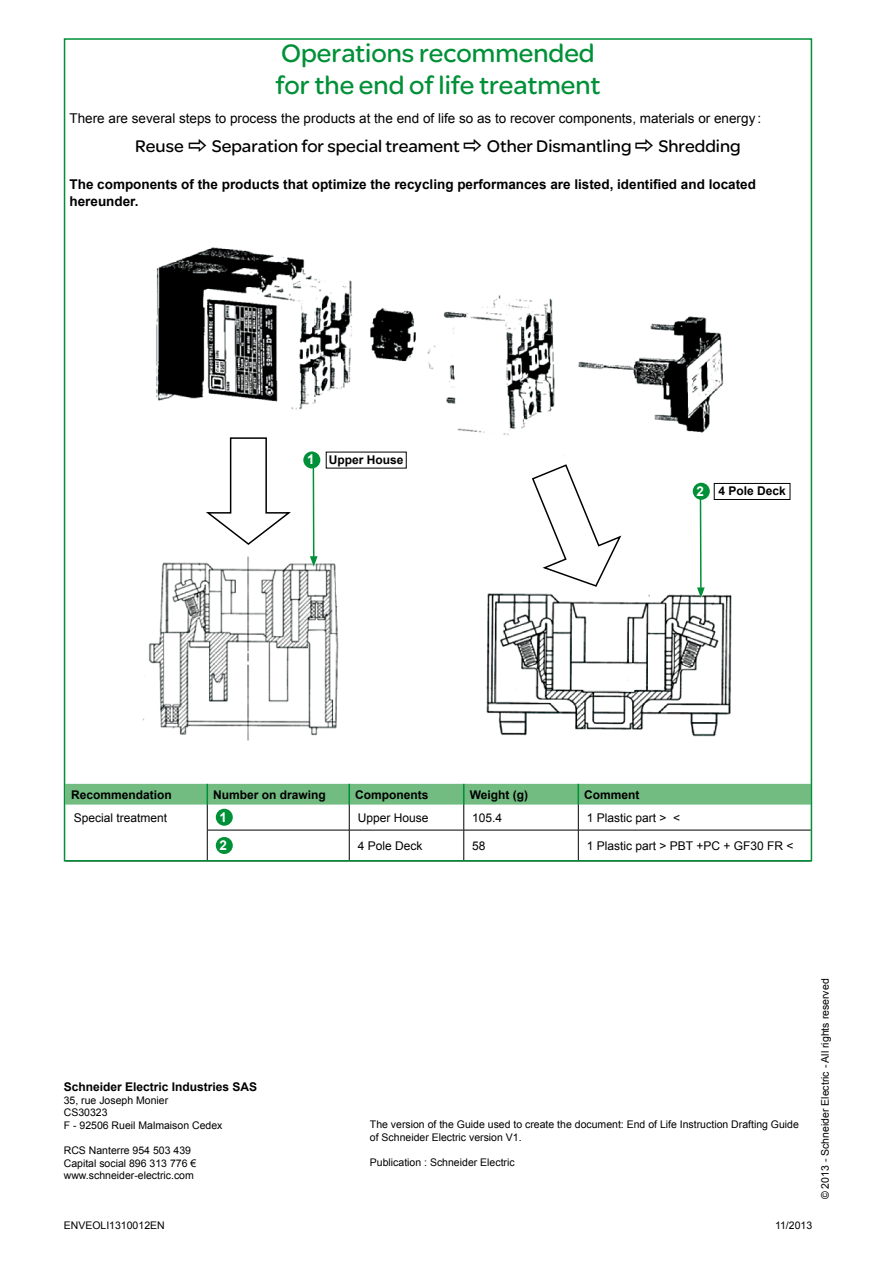
<style>
.page{position:relative;width:893px;height:1263px;background:#fff}
.page>*{position:absolute;margin:0;border:0;box-sizing:border-box;transform-origin:0 0}
.t1{font:27px/32.4px "SE Optimist";color:#009037}
.t2{font:18px "SE Optimist";color:#000}
.t3{font:700 13.5px/16.2px "Arial";color:#000}
.t4{font:13.5px "Arial";color:#000}
.t5{font:700 13.5px "Arial";color:#fff}
.t6{font:700 12px "Arial";color:#000}
.t7{font:12px "Arial";color:#000}
.t8{font:10.5px/12.6px "Arial";color:#000}
.s1{font-family:"Graph Schneider";font-size:24px}
.s2{font-size:13.5px;color:#fff}
</style>
<div class="page">
<svg style="left:67px;top:784px;width:742px;height:46px"></svg>
<hr style="left:207px;top:830px;width:142px;height:1px;background:#000">
<hr style="left:207px;top:830px;width:1px;height:31px;background:#000">
<hr style="left:349px;top:830px;width:115px;height:1px;background:#000">
<hr style="left:349px;top:830px;width:1px;height:31px;background:#000">
<hr style="left:464px;top:830px;width:114px;height:1px;background:#000">
<hr style="left:463px;top:830px;width:1px;height:31px;background:#000">
<hr style="left:578px;top:830px;width:233px;height:1px;background:#000">
<hr style="left:578px;top:830px;width:1px;height:31px;background:#000">
<hr style="left:65px;top:861px;width:142px;height:1px;background:#000">
<hr style="left:207px;top:861px;width:142px;height:1px;background:#000">
<hr style="left:349px;top:861px;width:115px;height:1px;background:#000">
<hr style="left:464px;top:861px;width:114px;height:1px;background:#000">
<hr style="left:578px;top:861px;width:233px;height:1px;background:#000">
<div style="left:216px;top:809px;width:17px;height:17px;background:#009037;border-radius:50%"></div>
<div style="left:216px;top:837px;width:17px;height:17px;background:#009037;border-radius:50%"></div>
<img style="left:143px;top:247px;width:622px;height:494px">
<svg style="left:697px;top:499px;width:8px;height:99px"></svg>
<svg style="left:310px;top:466px;width:8px;height:101px"></svg>
<div style="left:693px;top:483px;width:17px;height:17px;background:#009037;border-radius:50%"></div>
<div style="left:303px;top:451px;width:17px;height:17px;background:#009037;border-radius:50%"></div>
<div style="left:714px;top:483px;width:76px;height:17px;border:1px solid #000"></div>
<svg style="left:204px;top:437px;width:87px;height:109px"></svg>
<svg style="left:531px;top:463px;width:91px;height:125px"></svg>
<h1 class="t1" style="left:276px;top:36px;width:326px">Operations recommended for the end of life treatment</h1>
<p class="t4" style="left:70px;top:109px;width:693px">There are several steps to process the products at the end of life so as to recover components, materials or energy :</p>
<h2 class="t2" style="left:135px;top:133px;width:607px">Reuse <span class="s1">⇨</span> Separation for special treament <span class="s1">⇨</span> Other Dismantling <span class="s1">⇨</span> Shredding</h2>
<p class="t3" style="left:70px;top:177px;width:688px">The components of the products that optimize the recycling performances are listed, identified and located hereunder.</p>
<p class="t6" style="left:307px;top:451px;width:98px"><span class="s2">1</span> Upper House</p>
<p class="t5" style="left:696px;top:482px;width:9px">2</p>
<p class="t6" style="left:718px;top:483px;width:69px">4 Pole Deck</p>
<p class="t6" style="left:71px;top:786px;width:102px">Recommendation</p>
<p class="t6" style="left:213px;top:786px;width:114px">Number on drawing</p>
<p class="t6" style="left:355px;top:786px;width:75px">Components</p>
<p class="t6" style="left:470px;top:786px;width:60px">Weight (g)</p>
<p class="t6" style="left:584px;top:786px;width:57px">Comment</p>
<p class="t7" style="left:74px;top:810px;width:95px">Special treatment</p>
<p class="t5" style="left:220px;top:808px;width:9px">1</p>
<p class="t7" style="left:358px;top:809px;width:72px">Upper House</p>
<p class="t7" style="left:472px;top:809px;width:32px">105.4</p>
<p class="t7" style="left:587px;top:809px;width:95px">1 Plastic part &gt; &lt;</p>
<p class="t5" style="left:220px;top:836px;width:9px">2</p>
<p class="t7" style="left:358px;top:838px;width:66px">4 Pole Deck</p>
<p class="t7" style="left:472px;top:838px;width:15px">58</p>
<p class="t7" style="left:587px;top:838px;width:208px">1 Plastic part &gt; PBT +PC + GF30 FR &lt;</p>
<p class="t6" style="left:64px;top:1079px;width:195px">Schneider Electric Industries SAS</p>
<p class="t8" style="left:64px;top:1094px;width:160px">35, rue Joseph Monier<br>CS30323<br>F - 92506 Rueil Malmaison Cedex</p>
<p class="t8" style="left:64px;top:1144px;width:134px">RCS Nanterre 954 503 439<br>Capital social 896 313 776 € www.schneider-electric.com</p>
<p class="t8" style="left:370px;top:1118px;width:430px">The version of the Guide used to create the document: End of Life Instruction Drafting Guide of Schneider Electric version V1.</p>
<p class="t8" style="left:370px;top:1156px;width:146px">Publication : Schneider Electric</p>
<p class="t8" style="left:64px;top:1219px;width:102px">ENVEOLI1310012EN</p>
<p class="t8" style="left:775px;top:1219px;width:39px">11/2013</p>
<p class="t8" style="left:819px;top:1199px;width:222px;rotate:-90deg">© 2013 - Schneider Electric - All rights reserved</p>
</div>
